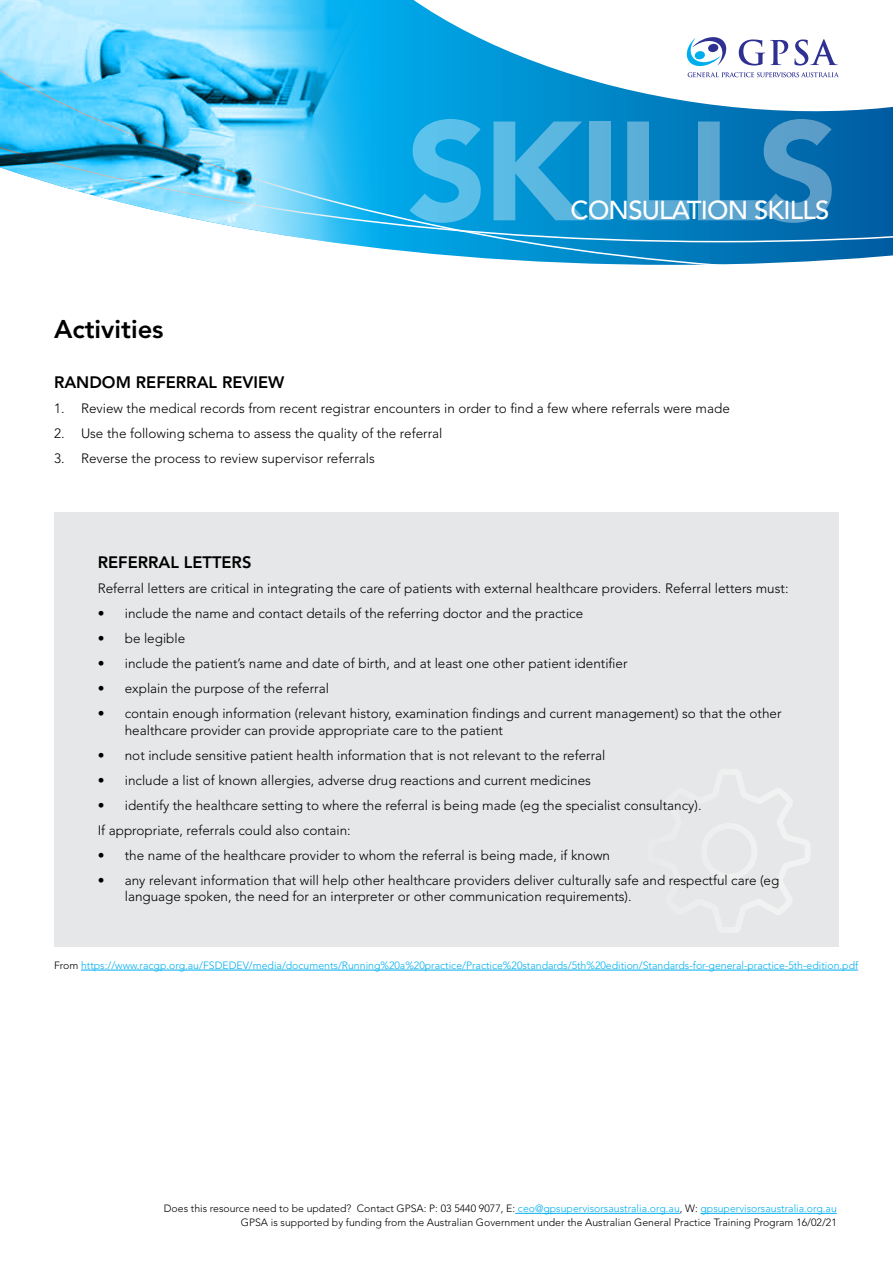
<style>
.page{position:relative;width:893px;height:1263px;background:#fff}
.page>*{position:absolute;margin:0;border:0;box-sizing:border-box;transform-origin:0 0}
.t1{font:900 139.5px "Avenir LT Std";letter-spacing:-.03em;color:#fff}
.t2{font:500 25.8px "Avenir LT Std";letter-spacing:-.03em;color:#fff}
.t3{font:800 25.5px "Avenir LT Std";color:#000}
.t4{font:800 16.5px "Avenir LT Std";color:#000}
.t5{font:300 13.5px/16.5px "Avenir LT Std";color:#000}
.t6{font:300 10.5px/13.5px "Avenir";color:#000;text-align:right}
.t7{font:300 10.5px "Avenir LT Std";color:#00aeef}
.s1{color:#000}
.s2{color:#00aeef}
</style>
<div class="page">
<svg style="left:414px;top:136px;width:479px;height:129px;background:#0c85c4"></svg>
<svg style="left:414px;top:0;width:479px;height:136px"></svg>
<svg style="left:687px;top:37px;width:39px;height:29px"></svg>
<svg style="left:688px;top:72px;width:151px;height:5px"></svg>
<svg style="left:739px;top:39px;width:49px;height:27px"></svg>
<svg style="left:794px;top:39px;width:44px;height:27px"></svg>
<img style="left:0;top:0;width:414px;height:252px">
<div style="left:54px;top:512px;width:785px;height:434px;background:#e6e7e8"></div>
<svg style="left:753px;top:788px;width:57px;height:127px"></svg>
<hr style="left:81px;top:970px;width:777px;height:1px;background:#00aeef">
<hr style="left:515px;top:1213px;width:165px;height:1px;background:#00aeef">
<hr style="left:700px;top:1213px;width:137px;height:1px;background:#00aeef">
<h1 class="t1" style="left:407px;top:87px;width:433px">SKILLS</h1>
<h2 class="t2" style="left:571px;top:195px;width:260px">CONSULATION SKILLS</h2>
<h3 class="t3" style="left:54px;top:314px;width:111px">Activities</h3>
<p class="t4" style="left:54px;top:373px;width:232px">RANDOM REFERRAL REVIEW</p>
<p class="t5" style="left:54px;top:400px;width:677px">1. Review the medical records from recent registrar encounters in order to find a few where referrals were made</p>
<p class="t5" style="left:54px;top:425px;width:390px">2. Use the following schema to assess the quality of the referral</p>
<p class="t5" style="left:54px;top:450px;width:322px">3. Reverse the process to review supervisor referrals</p>
<p class="t4" style="left:98px;top:553px;width:155px">REFERRAL LETTERS</p>
<p class="t5" style="left:98px;top:580px;width:692px">Referral letters are critical in integrating the care of patients with external healthcare providers. Referral letters must:</p>
<p class="t5" style="left:98px;top:605px;width:487px">• include the name and contact details of the referring doctor and the practice</p>
<p class="t5" style="left:98px;top:630px;width:89px">• be legible</p>
<p class="t5" style="left:98px;top:655px;width:531px">• include the patient’s name and date of birth, and at least one other patient identifier</p>
<p class="t5" style="left:98px;top:680px;width:233px">• explain the purpose of the referral</p>
<p class="t5" style="left:125px;top:705px;width:658px;text-indent:-27px">• contain enough information (relevant history, examination findings and current management) so that the other healthcare provider can provide appropriate care to the patient</p>
<p class="t5" style="left:98px;top:747px;width:509px">• not include sensitive patient health information that is not relevant to the referral</p>
<p class="t5" style="left:98px;top:772px;width:495px">• include a list of known allergies, adverse drug reactions and current medicines</p>
<p class="t5" style="left:98px;top:792px;width:605px;line-height:25px">• identify the healthcare setting to where the referral is being made (eg the specialist consultancy).<br>If appropriate, referrals could also contain:</p>
<p class="t5" style="left:98px;top:847px;width:514px">• the name of the healthcare provider to whom the referral is being made, if known</p>
<p class="t5" style="left:125px;top:872px;width:656px;text-indent:-27px">• any relevant information that will help other healthcare providers deliver culturally safe and respectful care (eg language spoken, the need for an interpreter or other communication requirements).</p>
<p class="t7" style="left:54px;top:959px;width:806px"><span class="s1">From</span> https://www.racgp.org.au/FSDEDEV/media/documents/Running%20a%20practice/Practice%20standards/5th%20edition/Standards-for-general-practice-5th-edition.pdf</p>
<p class="t6" style="left:164px;top:1202px;width:674px">Does this resource need to be updated? Contact GPSA: P: 03 5440 9077, E: <span class="s2">ceo@gpsupervisorsaustralia.org.au</span>, W: <span class="s2">gpsupervisorsaustralia.org.au<br></span>GPSA is supported by funding from the Australian Government under the Australian General Practice Training Program 16/02/21</p>
</div>
